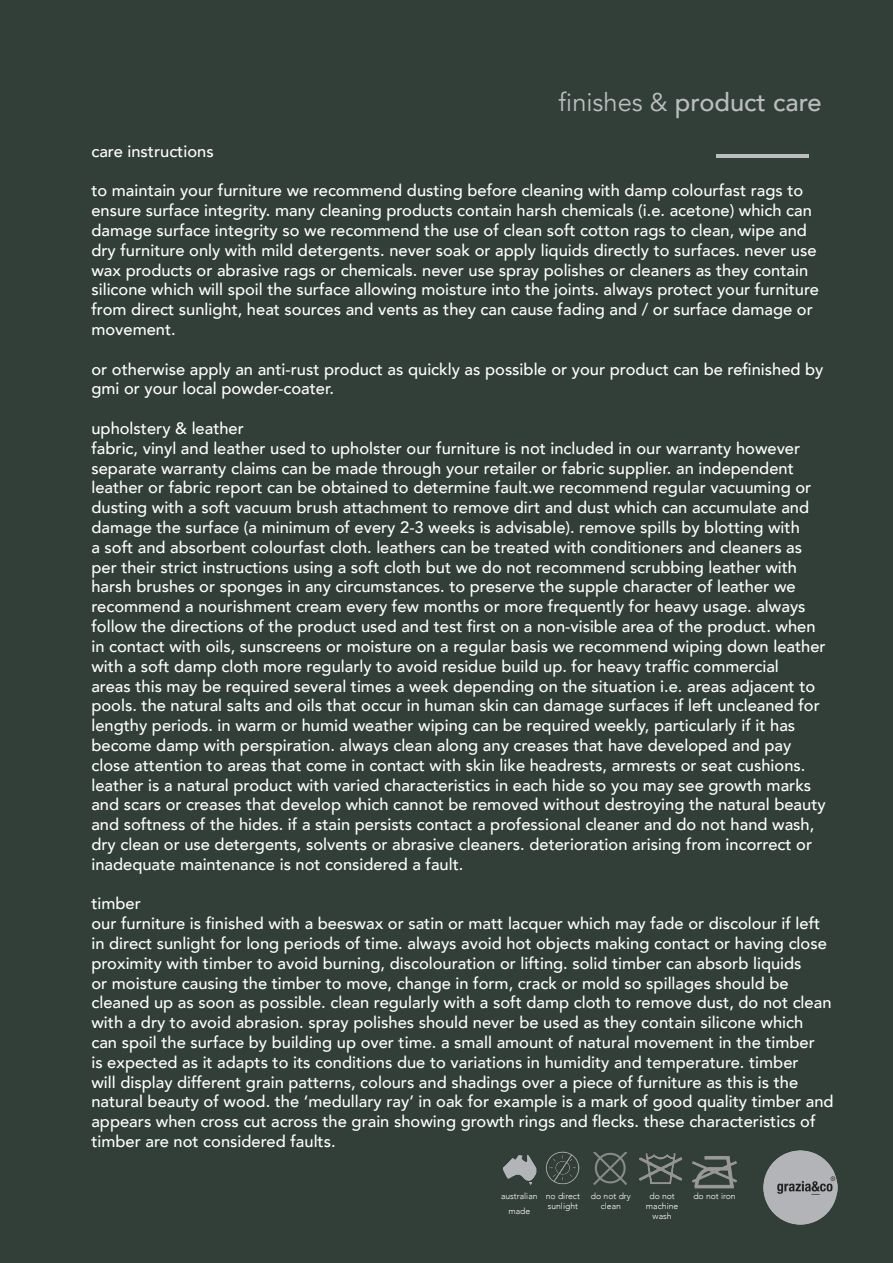
<style>
.page{position:relative;width:893px;height:1263px;background:#323f38}
.page>*{position:absolute;margin:0;border:0;box-sizing:border-box;transform-origin:0 0}
.t1{font:500 25.5px "Avenir";color:#bcbdc0}
.t2{font:500 16.5px/19.8px "Avenir";color:#fff}
.t3{font:300 8.7px/10.4px "Avenir";color:#fff;text-align:center}
.s1{font-weight:400}
</style>
<div class="page">
<hr style="left:716px;top:154px;width:92px;height:3px;background:#bcbdc0">
<img style="left:545px;top:1150px;width:34px;height:35px">
<img style="left:500px;top:1150px;width:38px;height:38px">
<img style="left:592px;top:1152px;width:38px;height:35px">
<img style="left:637px;top:1150px;width:47px;height:37px">
<img style="left:692px;top:1150px;width:46px;height:46px">
<img style="left:763px;top:1150px;width:75px;height:75px">
<p class="t1" style="left:559px;top:80px;width:265px"><span class="s1">finishes &amp;</span> product care</p>
<p class="t2" style="left:91px;top:140px;width:124px">care instructions</p>
<p class="t2" style="left:91px;top:180px;width:729px">to maintain your furniture we recommend dusting before cleaning with damp colourfast rags to ensure surface integrity. many cleaning products contain harsh chemicals (i.e. acetone) which can damage surface integrity so we recommend the use of clean soft cotton rags to clean, wipe and dry furniture only with mild detergents. never soak or apply liquids directly to surfaces. never use wax products or abrasive rags or chemicals. never use spray polishes or cleaners as they contain silicone which will spoil the surface allowing moisture into the joints. always protect your furniture from direct sunlight, heat sources and vents as they can cause fading and / or surface damage or movement.</p>
<p class="t2" style="left:91px;top:358px;width:734px">or otherwise apply an anti-rust product as quickly as possible or your product can be refinished by gmi or your local powder-coater.</p>
<p class="t2" style="left:91px;top:417px;width:154px">upholstery &amp; leather</p>
<p class="t2" style="left:91px;top:437px;width:736px">fabric, vinyl and leather used to upholster our furniture is not included in our warranty however separate warranty claims can be made through your retailer or fabric supplier. an independent leather or fabric report can be obtained to determine fault.we recommend regular vacuuming or dusting with a soft vacuum brush attachment to remove dirt and dust which can accumulate and damage the surface (a minimum of every 2-3 weeks is advisable). remove spills by blotting with<br>a soft and absorbent colourfast cloth. leathers can be treated with conditioners and cleaners as per their strict instructions using a soft cloth but we do not recommend scrubbing leather with harsh brushes or sponges in any circumstances. to preserve the supple character of leather we recommend a nourishment cream every few months or more frequently for heavy usage. always follow the directions of the product used and test first on a non-visible area of the product. when in contact with oils, sunscreens or moisture on a regular basis we recommend wiping down leather with a soft damp cloth more regularly to avoid residue build up. for heavy traffic commercial<br>areas this may be required several times a week depending on the situation i.e. areas adjacent to pools. the natural salts and oils that occur in human skin can damage surfaces if left uncleaned for lengthy periods. in warm or humid weather wiping can be required weekly, particularly if it has become damp with perspiration. always clean along any creases that have developed and pay close attention to areas that come in contact with skin like headrests, armrests or seat cushions. leather is a natural product with varied characteristics in each hide so you may see growth marks and scars or creases that develop which cannot be removed without destroying the natural beauty and softness of the hides. if a stain persists contact a professional cleaner and do not hand wash, dry clean or use detergents, solvents or abrasive cleaners. deterioration arising from incorrect or inadequate maintenance is not considered a fault.</p>
<p class="t2" style="left:91px;top:893px;width:51px">timber</p>
<p class="t2" style="left:91px;top:912px;width:744px">our furniture is finished with a beeswax or satin or matt lacquer which may fade or discolour if left in direct sunlight for long periods of time. always avoid hot objects making contact or having close proximity with timber to avoid burning, discolouration or lifting. solid timber can absorb liquids<br>or moisture causing the timber to move, change in form, crack or mold so spillages should be cleaned up as soon as possible. clean regularly with a soft damp cloth to remove dust, do not clean with a dry to avoid abrasion. spray polishes should never be used as they contain silicone which<br>can spoil the surface by building up over time. a small amount of natural movement in the timber<br>is expected as it adapts to its conditions due to variations in humidity and temperature. timber<br>will display different grain patterns, colours and shadings over a piece of furniture as this is the natural beauty of wood. the ‘medullary ray’ in oak for example is a mark of good quality timber and appears when cross cut across the grain showing growth rings and flecks. these characteristics of timber are not considered faults.</p>
<p class="t3" style="left:501px;top:1190px;width:38px">australian</p>
<p class="t3" style="left:508px;top:1206px;width:23px">made</p>
<p class="t3" style="left:546px;top:1190px;width:36px;text-align:left">no direct sunlight</p>
<p class="t3" style="left:591px;top:1190px;width:41px">do not dry clean</p>
<p class="t3" style="left:646px;top:1190px;width:34px">do not machine wash</p>
<p class="t3" style="left:693px;top:1190px;width:44px">do not iron</p>
</div>
